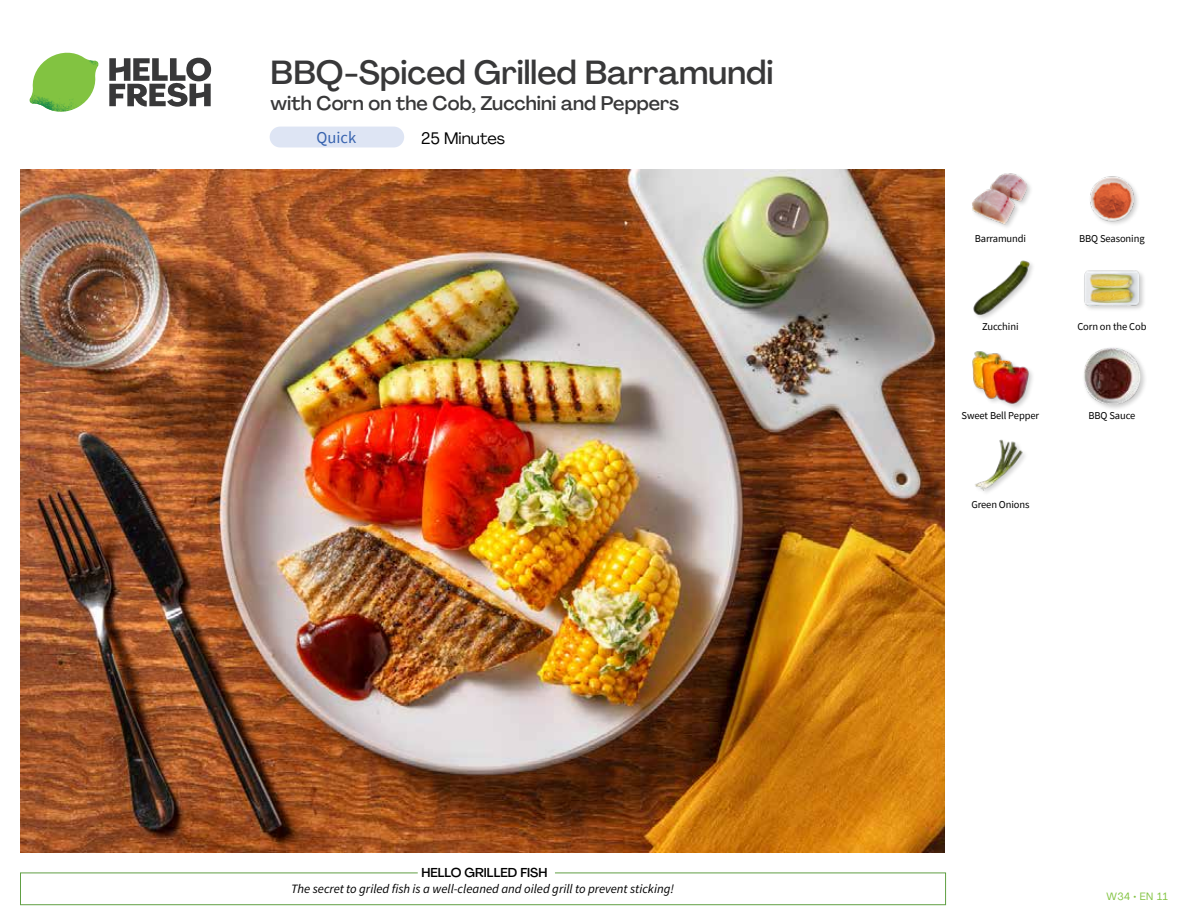
<style>
.page{position:relative;width:1188px;height:918px;background:#fff}
.page>*{position:absolute;margin:0;border:0;box-sizing:border-box;transform-origin:0 0}
.t1{font:500 33px "Agrandir";color:#383839}
.t2{font:500 19.5px "Agrandir";color:#383839}
.t3{font:16.5px "Agrandir";color:#000}
.t4{font:16.5px "Source Sans Pro";color:#3763af}
.t5{font:italic 12.75px "Source Sans Pro";color:#000}
.t6{font:500 12.75px "Agrandir";color:#000}
.t7{font:10.5px "Source Sans Pro";letter-spacing:-.01em;color:#000}
.t8{font:10.5px "Agrandir";letter-spacing:.05em;color:#82c341}
</style>
<div class="page">
<div style="left:270px;top:127px;width:134px;height:20px;background:#dee5f4;border-radius:10px"></div>
<svg style="left:109px;top:57px;width:102px;height:50px"></svg>
<svg style="left:34px;top:53px;width:62px;height:40px"></svg>
<img style="left:67px;top:53px;width:32px;height:26px">
<img style="left:33px;top:75px;width:59px;height:11px">
<img style="left:29px;top:79px;width:61px;height:33px">
<img style="left:65px;top:86px;width:27px;height:25px">
<div style="left:20px;top:873px;width:926px;height:32px;border:1px solid #609f43"></div>
<div style="left:418px;top:865px;width:137px;height:15px;background:#fff"></div>
<img style="left:21px;top:170px;width:924px;height:682px">
<img style="left:975px;top:439px;width:50px;height:54px">
<div style="left:1082px;top:346px;width:65px;height:66px;background:#000;opacity:.2"></div>
<img style="left:1083px;top:347px;width:58px;height:58px">
<div style="left:972px;top:350px;width:63px;height:60px;background:#000;opacity:.2"></div>
<img style="left:972px;top:350px;width:57px;height:55px">
<div style="left:1083px;top:269px;width:63px;height:43px;background:#000;opacity:.2"></div>
<img style="left:1083px;top:269px;width:58px;height:43px">
<div style="left:973px;top:260px;width:63px;height:62px;background:#000;opacity:.2"></div>
<img style="left:973px;top:260px;width:56px;height:56px">
<img style="left:1090px;top:176px;width:48px;height:48px">
<img style="left:972px;top:173px;width:57px;height:54px">
<h1 class="t1" style="left:271px;top:52px;width:504px">BBQ-Spiced Grilled Barramundi</h1>
<h2 class="t2" style="left:271px;top:91px;width:410px">with Corn on the Cob, Zucchini and Peppers</h2>
<h3 class="t4" style="left:317px;top:127px;width:41px">Quick</h3>
<h3 class="t3" style="left:421px;top:128px;width:86px">25 Minutes</h3>
<p class="t6" style="left:421px;top:864px;width:127px">HELLO GRILLED FISH</p>
<p class="t5" style="left:291px;top:881px;width:385px">The secret to griled fish is a well-cleaned and oiled grill to prevent sticking!</p>
<p class="t7" style="left:975px;top:231px;width:53px">Barramundi</p>
<p class="t7" style="left:1079px;top:231px;width:67px">BBQ Seasoning</p>
<p class="t7" style="left:982px;top:320px;width:38px">Zucchini</p>
<p class="t7" style="left:1077px;top:320px;width:71px">Corn on the Cob</p>
<p class="t7" style="left:962px;top:409px;width:79px">Sweet Bell Pepper</p>
<p class="t7" style="left:1088px;top:409px;width:48px">BBQ Sauce</p>
<p class="t7" style="left:971px;top:498px;width:60px">Green Onions</p>
<p class="t8" style="left:1106px;top:890px;width:63px">W34 • EN 11</p>
</div>
